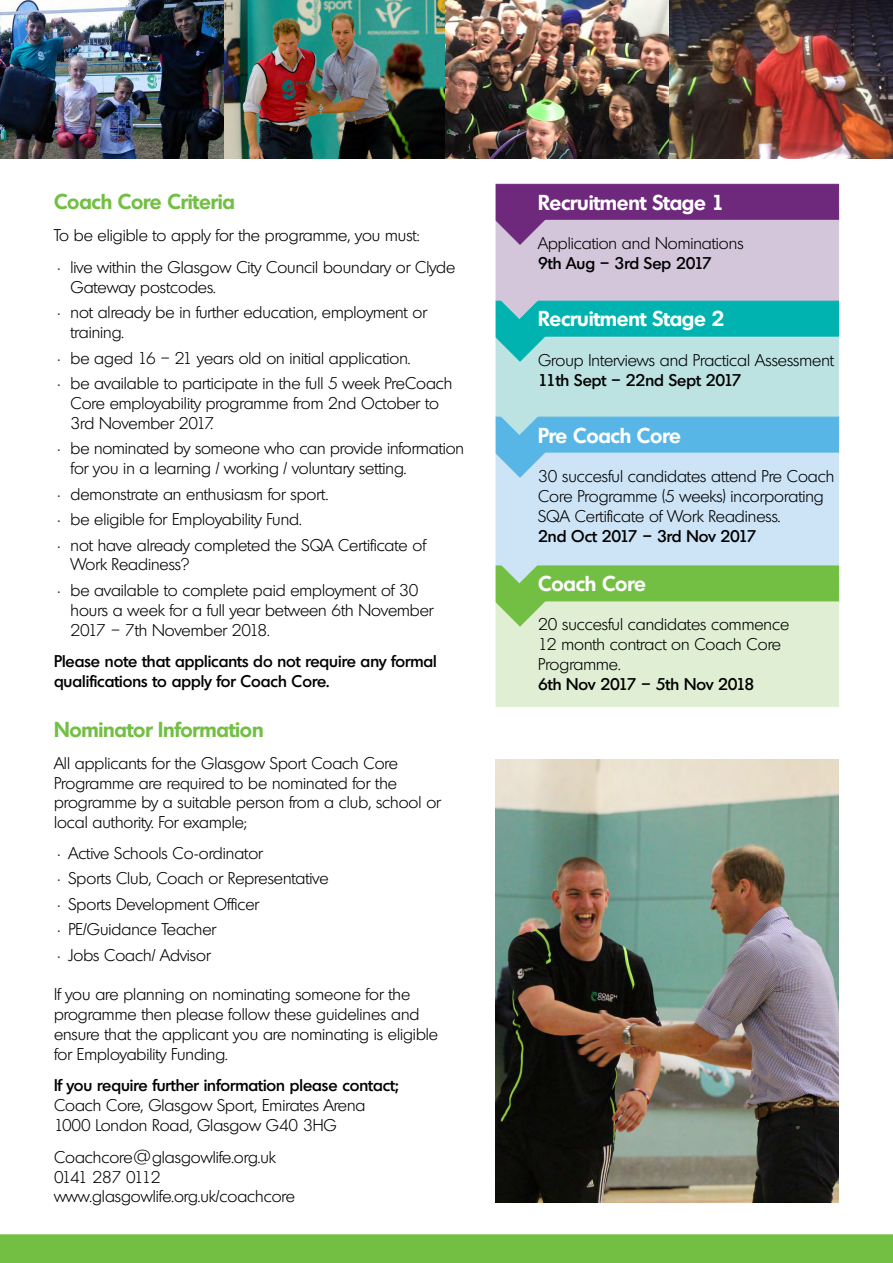
<style>
.page{position:relative;width:893px;height:1263px;background:#fff}
.page>*{position:absolute;margin:0;border:0;box-sizing:border-box;transform-origin:0 0}
.sub_head{font:600 21px "Montreal TS";letter-spacing:-.01em;color:#fff}
.sub_head-2{font:600 21px "Montreal TS";letter-spacing:-.01em;color:#72bf44}
.body_text{font:300 16.5px/19.8px "Montreal TS";color:#000}
.body_text-2{font:500 16.5px/19.8px "Montreal TS";color:#000}
.body_text-3{font:300 16.5px "Montreal TS";letter-spacing:-.09em;color:#000}
</style>
<div class="page">
<div style="left:494px;top:209px;width:345px;height:117px;background:#d4c6da;border:1px solid #d4c6da"></div>
<div style="left:494px;top:323px;width:345px;height:117px;background:#bce3e2;border:1px solid #bce3e2"></div>
<div style="left:494px;top:446px;width:345px;height:124px;background:#cde4f6;border:1px solid #cde4f6"></div>
<div style="left:494px;top:590px;width:345px;height:117px;background:#e0efd4"></div>
<div style="left:495px;top:566px;width:344px;height:35px;background:#72bf44"></div>
<svg style="left:495px;top:600px;width:51px;height:27px"></svg>
<div style="left:495px;top:417px;width:344px;height:35px;background:#58b6e7"></div>
<svg style="left:495px;top:451px;width:51px;height:27px"></svg>
<div style="left:495px;top:301px;width:344px;height:35px;background:#00b3b0;border:1px solid #00b3b0"></div>
<svg style="left:495px;top:335px;width:51px;height:27px"></svg>
<div style="left:495px;top:184px;width:344px;height:36px;background:#6e297d;border:1px solid #6e297d"></div>
<div style="left:2px;top:1236px;width:889px;height:25px;background:#72bf44"></div>
<div style="left:0;top:1234px;width:893px;height:29px;border:3px solid #72bf44"></div>
<img style="left:0;top:0;width:670px;height:159px">
<img style="left:670px;top:0;width:223px;height:159px">
<svg style="left:495px;top:218px;width:51px;height:27px"></svg>
<svg style="left:495px;top:557px;width:50px;height:27px"></svg>
<svg style="left:495px;top:408px;width:50px;height:27px"></svg>
<svg style="left:495px;top:292px;width:50px;height:27px"></svg>
<hr style="left:491px;top:178px;width:4px;height:537px;background:#fff">
<img style="left:495px;top:759px;width:344px;height:443px">
<p class="sub_head-2" style="left:54px;top:188px;width:182px">Coach Core Criteria</p>
<p class="body_text" style="left:54px;top:225px;width:368px">To be eligible to apply for the programme, you must:</p>
<p class="body_text" style="left:70px;top:257px;width:386px;text-indent:-16px">• live within the Glasgow City Council boundary or Clyde<br>Gateway postcodes.</p>
<p class="body_text" style="left:54px;top:302px;width:374px">• not already be in further education, employment or</p>
<p class="body_text" style="left:70px;top:322px;width:55px">training.</p>
<p class="body_text" style="left:54px;top:348px;width:358px">• be aged 16 – 21 years old on initial application.</p>
<p class="body_text" style="left:54px;top:373px;width:400px;text-align:center">• be available to participate in the full 5 week PreCoach<br>Core employability programme from 2nd October to</p>
<p class="body_text" style="left:70px;top:413px;width:145px">3rd November 2017.</p>
<p class="body_text" style="left:70px;top:438px;width:395px;text-indent:-16px">• be nominated by someone who can provide information for you in a learning / working / voluntary setting.</p>
<p class="body_text" style="left:54px;top:484px;width:276px">• demonstrate an enthusiasm for sport.</p>
<p class="body_text" style="left:54px;top:509px;width:249px">• be eligible for Employability Fund.</p>
<p class="body_text" style="left:70px;top:535px;width:357px;text-indent:-16px">• not have already completed the SQA Certificate of<br>Work Readiness?</p>
<p class="body_text" style="left:70px;top:580px;width:364px;text-indent:-16px">• be available to complete paid employment of 30 hours a week for a full year between 6th November<br>2017 – 7th November 2018.</p>
<p class="body_text-2" style="left:54px;top:651px;width:384px">Please note that applicants do not require any formal qualifications to apply for Coach Core.</p>
<p class="sub_head-2" style="left:54px;top:715px;width:211px">Nominator Information</p>
<p class="body_text" style="left:54px;top:753px;width:388px">All applicants for the Glasgow Sport Coach Core Programme are required to be nominated for the programme by a suitable person from a club, school or local authority. For example;</p>
<p class="body_text" style="left:54px;top:842px;width:210px">• Active Schools Co-ordinator</p>
<p class="body_text" style="left:54px;top:868px;width:276px">• Sports Club, Coach or Representative</p>
<p class="body_text" style="left:54px;top:893px;width:207px">• Sports Development Officer</p>
<p class="body_text" style="left:54px;top:919px;width:164px">• PE/Guidance Teacher</p>
<p class="body_text" style="left:54px;top:944px;width:158px">• Jobs Coach/ Advisor</p>
<p class="body_text" style="left:54px;top:984px;width:386px">If you are planning on nominating someone for the programme then please follow these guidelines and ensure that the applicant you are nominating is eligible for Employability Funding.</p>
<p class="body_text-2" style="left:54px;top:1075px;width:346px">If you require further information please contact;</p>
<p class="body_text" style="left:54px;top:1095px;width:313px">Coach Core, Glasgow Sport, Emirates Arena</p>
<p class="body_text" style="left:54px;top:1115px;width:284px">1000 London Road, Glasgow G40 3HG</p>
<p class="body_text" style="left:54px;top:1147px;width:223px">Coachcore@glasgowlife.org.uk</p>
<p class="body_text-3" style="left:54px;top:1167px;width:108px">0141 287 0112</p>
<p class="body_text" style="left:54px;top:1186px;width:242px">www.glasgowlife.org.uk/coachcore</p>
<p class="sub_head" style="left:538px;top:188px;width:188px">Recruitment Stage 1</p>
<p class="body_text" style="left:538px;top:233px;width:207px">Application and Nominations</p>
<p class="body_text-2" style="left:538px;top:253px;width:175px">9th Aug – 3rd Sep 2017</p>
<p class="sub_head" style="left:538px;top:305px;width:188px">Recruitment Stage 2</p>
<p class="body_text" style="left:538px;top:350px;width:297px">Group Interviews and Practical Assessment</p>
<p class="body_text-2" style="left:538px;top:369px;width:205px">11th Sept – 22nd Sept 2017</p>
<p class="sub_head" style="left:538px;top:421px;width:144px">Pre Coach Core</p>
<p class="body_text" style="left:538px;top:466px;width:298px">30 succesful candidates attend Pre Coach<br>Core Programme (5 weeks) incorporating<br>SQA Certificate of Work Readiness.</p>
<p class="body_text-2" style="left:538px;top:525px;width:220px">2nd Oct 2017 – 3rd Nov 2017</p>
<p class="sub_head" style="left:538px;top:569px;width:109px">Coach Core</p>
<p class="body_text" style="left:538px;top:614px;width:252px">20 succesful candidates commence<br>12 month contract on Coach Core<br>Programme.</p>
<p class="body_text-2" style="left:538px;top:673px;width:218px">6th Nov 2017 – 5th Nov 2018</p>
</div>
